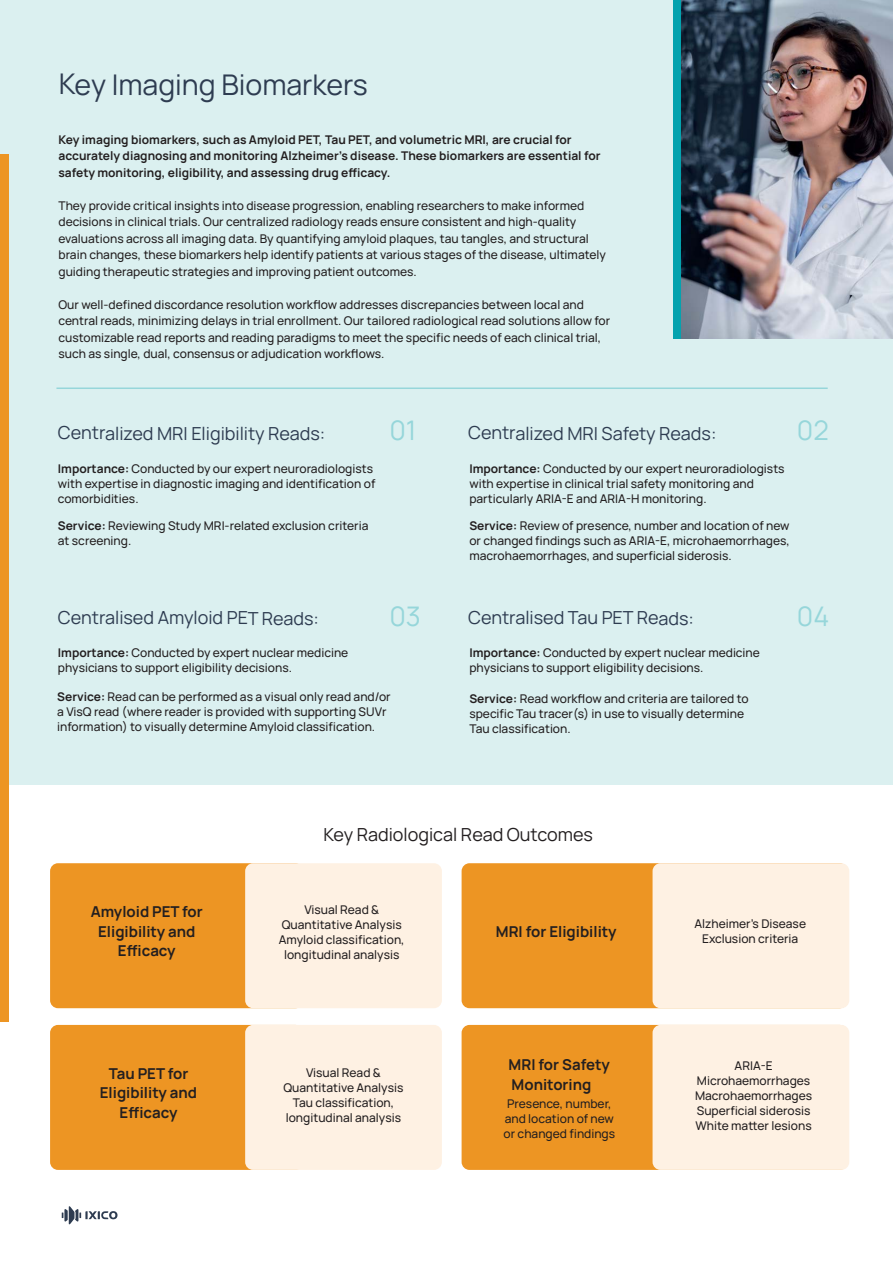
<style>
.page{position:relative;width:893px;height:1263px;background:#fff}
.page>*{position:absolute;margin:0;border:0;box-sizing:border-box;transform-origin:0 0}
.t1{font:28.5px "Manrope";letter-spacing:-.005em;color:#2e3c51}
.t2{font:27px "Manrope";letter-spacing:-.005em;color:#96d6da}
.t3{font:18px "Manrope";letter-spacing:-.005em;color:#2e3c51}
.t4{font:18px "Manrope";color:#231f20}
.t5{font:700 15px/19.5px "Manrope";color:#231f20;text-align:center}
.t6{font:500 12px/15px "Manrope";color:#231f20}
.t7{font:700 12px/16.5px "Manrope";color:#231f20}
.s1{font-weight:700}
</style>
<div class="page">
<div style="left:0;top:0;width:893px;height:784px;background:#dbf0f0"></div>
<div style="left:674px;top:0;width:8px;height:339px;background:#04a2ae"></div>
<div style="left:0;top:154px;width:9px;height:868px;background:#ed9523"></div>
<img style="left:681px;top:0;width:212px;height:339px">
<div style="left:50px;top:863px;width:253px;height:145px;background:#ed9523;border-radius:8px"></div>
<div style="left:462px;top:863px;width:386px;height:145px;background:#ed9523;border-radius:8px"></div>
<div style="left:653px;top:863px;width:196px;height:145px;background:#fef1e3;border-radius:8px"></div>
<div style="left:245px;top:863px;width:197px;height:145px;background:#fef1e3;border-radius:8px"></div>
<div style="left:50px;top:1025px;width:253px;height:145px;background:#ed9523;border-radius:8px"></div>
<div style="left:462px;top:1025px;width:386px;height:145px;background:#ed9523;border-radius:8px"></div>
<div style="left:653px;top:1025px;width:196px;height:145px;background:#fef1e3;border-radius:8px"></div>
<div style="left:245px;top:1025px;width:197px;height:145px;background:#fef1e3;border-radius:8px"></div>
<svg style="left:62px;top:1206px;width:55px;height:18px"></svg>
<hr style="left:56px;top:387px;width:772px;height:2px;background:#96d6da">
<h1 class="t1" style="left:59px;top:65px;width:310px">Key Imaging Biomarkers</h1>
<p class="t7" style="left:58px;top:130px;width:544px">Key imaging biomarkers, such as Amyloid PET, Tau PET, and volumetric MRI, are crucial for accurately diagnosing and monitoring Alzheimer’s disease. These biomarkers are essential for safety monitoring, eligibility, and assessing drug efficacy.</p>
<p class="t6" style="left:58px;top:196px;width:549px;line-height:16.5px">They provide critical insights into disease progression, enabling researchers to make informed decisions in clinical trials. Our centralized radiology reads ensure consistent and high-quality evaluations across all imaging data. By quantifying amyloid plaques, tau tangles, and structural brain changes, these biomarkers help identify patients at various stages of the disease, ultimately guiding therapeutic strategies and improving patient outcomes.</p>
<p class="t6" style="left:58px;top:295px;width:553px;line-height:16.5px">Our well-defined discordance resolution workflow addresses discrepancies between local and central reads, minimizing delays in trial enrollment. Our tailored radiological read solutions allow for customizable read reports and reading paradigms to meet the specific needs of each clinical trial, such as single, dual, consensus or adjudication workflows.</p>
<h3 class="t3" style="left:58px;top:421px;width:269px">Centralized MRI Eligibility Reads:</h3>
<h2 class="t2" style="left:389px;top:411px;width:29px">01</h2>
<p class="t6" style="left:58px;top:460px;width:319px"><span class="s1">Importance:</span> Conducted by our expert neuroradiologists with expertise in diagnostic imaging and identification of comorbidities.</p>
<p class="t6" style="left:58px;top:517px;width:312px"><span class="s1">Service:</span> Reviewing Study MRI-related exclusion criteria at screening.</p>
<h2 class="t2" style="left:389px;top:597px;width:33px">03</h2>
<h3 class="t3" style="left:58px;top:605px;width:262px">Centralised Amyloid PET Reads:</h3>
<p class="t6" style="left:58px;top:645px;width:292px"><span class="s1">Importance:</span> Conducted by expert nuclear medicine physicians to support eligibility decisions.</p>
<p class="t6" style="left:57px;top:688px;width:335px"><span class="s1">Service:</span> Read can be performed as a visual only read and/or a VisQ read (where reader is provided with supporting SUVr information) to visually determine Amyloid classification.</p>
<h3 class="t3" style="left:468px;top:420px;width:250px">Centralized MRI Safety Reads:</h3>
<p class="t6" style="left:469px;top:460px;width:317px"><span class="s1">Importance:</span> Conducted by our expert neuroradiologists with expertise in clinical trial safety monitoring and particularly ARIA-E and ARIA-H monitoring.</p>
<p class="t6" style="left:469px;top:517px;width:322px;text-align:justify"><span class="s1">Service:</span> Review of presence, number and location of new or changed findings such as ARIA-E, microhaemorrhages, macrohaemorrhages, and superficial siderosis.</p>
<h2 class="t2" style="left:797px;top:411px;width:33px">02</h2>
<h3 class="t3" style="left:468px;top:605px;width:227px">Centralised Tau PET Reads:</h3>
<p class="t6" style="left:469px;top:645px;width:292px"><span class="s1">Importance:</span> Conducted by expert nuclear medicine physicians to support eligibility decisions.</p>
<p class="t6" style="left:469px;top:690px;width:281px"><span class="s1">Service:</span> Read workflow and criteria are tailored to specific Tau tracer(s) in use to visually determine<br>Tau classification.</p>
<h2 class="t2" style="left:797px;top:597px;width:34px">04</h2>
<h3 class="t4" style="left:323px;top:822px;width:271px">Key Radiological Read Outcomes</h3>
<p class="t5" style="left:91px;top:901px;width:114px">Amyloid PET for<br>Eligibility and<br>Efficacy</p>
<p class="t6" style="left:279px;top:901px;width:127px;text-align:center">Visual Read &amp;<br>Quantitative Analysis<br>Amyloid classification, longitudinal analysis</p>
<p class="t6" style="left:694px;top:916px;width:113px">Alzheimer’s Disease</p>
<p class="t5" style="left:496px;top:921px;width:122px">MRI for Eligibility</p>
<p class="t6" style="left:702px;top:931px;width:98px">Exclusion criteria</p>
<p class="t5" style="left:509px;top:1054px;width:103px;text-align:left">MRI for Safety<br>Monitoring</p>
<p class="t5" style="left:100px;top:1063px;width:99px">Tau PET for<br>Eligibility and<br>Efficacy</p>
<p class="t6" style="left:695px;top:1058px;width:119px;text-align:center">ARIA-E<br>Microhaemorrhages<br>Macrohaemorrhages<br>Superficial siderosis<br>White matter lesions</p>
<p class="t6" style="left:283px;top:1065px;width:122px;text-align:center">Visual Read &amp;<br>Quantitative Analysis<br>Tau classification, longitudinal analysis</p>
<p class="t6" style="left:503px;top:1095px;width:113px;text-align:center">Presence, number, and location of new or changed findings</p>
</div>
